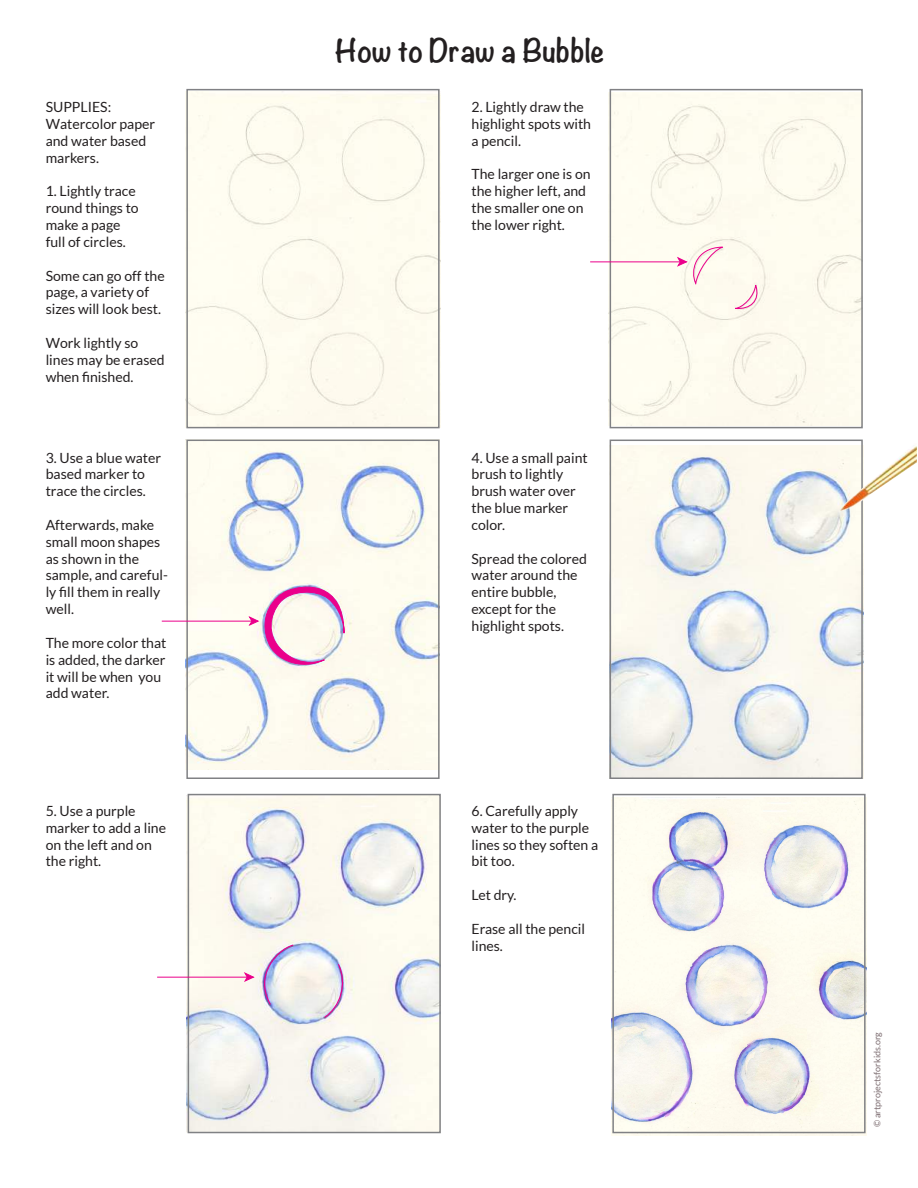
<style>
.page{position:relative;width:918px;height:1188px;background:#fff}
.page>*{position:absolute;margin:0;border:0;box-sizing:border-box;transform-origin:0 0}
.t1{font:700 28.5px "Noteworthy";color:#231f20}
.t2{font:14.1px/16.8px "Lato";color:#231f20}
.t3{font:9px "Lato";color:#7c6c70}
</style>
<div class="page">
<div style="left:189px;top:92px;width:248px;height:333px;background:#fffdf0"></div>
<div style="left:608px;top:92px;width:252px;height:333px;background:#fffdf0"></div>
<img style="left:186px;top:439px;width:254px;height:331px">
<img style="left:609px;top:445px;width:251px;height:333px">
<img style="left:186px;top:795px;width:252px;height:337px">
<img style="left:612px;top:797px;width:254px;height:338px">
<div style="left:186px;top:89px;width:254px;height:339px;border:2px solid #808184"></div>
<div style="left:610px;top:89px;width:253px;height:339px;border:2px solid #808184"></div>
<div style="left:186px;top:440px;width:254px;height:339px;border:2px solid #808184"></div>
<div style="left:610px;top:440px;width:253px;height:339px;border:2px solid #808184"></div>
<div style="left:188px;top:794px;width:253px;height:339px;border:2px solid #808184"></div>
<div style="left:612px;top:794px;width:254px;height:339px;border:2px solid #808184"></div>
<hr style="left:590px;top:262px;width:95px;height:1px;background:#eb008b">
<svg style="left:676px;top:246px;width:85px;height:64px"></svg>
<hr style="left:162px;top:621px;width:94px;height:1px;background:#eb008b">
<svg style="left:248px;top:580px;width:97px;height:91px"></svg>
<hr style="left:157px;top:977px;width:95px;height:1px;background:#eb008b">
<svg style="left:243px;top:944px;width:52px;height:62px"></svg>
<svg style="left:323px;top:963px;width:25px;height:56px"></svg>
<img style="left:839px;top:443px;width:78px;height:68px">
<p class="t2" style="left:46px;top:98px;width:111px">SUPPLIES:<br>Watercolor paper and water based markers.</p>
<p class="t2" style="left:46px;top:183px;width:95px">1. Lightly trace round things to make a page full of circles.</p>
<p class="t2" style="left:46px;top:267px;width:121px">Some can go off the page, a variety of sizes will look best.</p>
<p class="t2" style="left:46px;top:334px;width:121px">Work lightly so lines may be erased when finished.</p>
<p class="t2" style="left:46px;top:449px;width:117px">3. Use a blue water based marker to trace the circles.</p>
<p class="t2" style="left:46px;top:516px;width:124px">Afterwards, make small moon shapes as shown in the sample, and careful&shy;ly fill them in really well.</p>
<p class="t2" style="left:46px;top:634px;width:122px">The more color that is added, the darker it will be when you add water.</p>
<h1 class="t1" style="left:335px;top:25px;width:271px">How to Draw a Bubble</h1>
<p class="t2" style="left:472px;top:98px;width:121px">2. Lightly draw the highlight spots with a pencil.</p>
<p class="t2" style="left:472px;top:166px;width:121px">The larger one is on the higher left, and the smaller one on the lower right.</p>
<p class="t2" style="left:472px;top:449px;width:118px">4. Use a small paint brush to lightly brush water over the blue marker color.</p>
<p class="t2" style="left:472px;top:550px;width:117px">Spread the colored water around the entire bubble, except for the highlight spots.</p>
<p class="t2" style="left:46px;top:802px;width:122px">5. Use a purple marker to add a line on the left and on the right.</p>
<p class="t2" style="left:472px;top:802px;width:128px">6. Carefully apply water to the purple lines so they soften a bit too.</p>
<p class="t2" style="left:472px;top:886px;width:47px">Let dry.</p>
<p class="t2" style="left:472px;top:920px;width:115px">Erase all the pencil lines.</p>
<p class="t3" style="left:872px;top:1127px;width:97px;rotate:-90deg">© artprojectsforkids.org</p>
</div>
